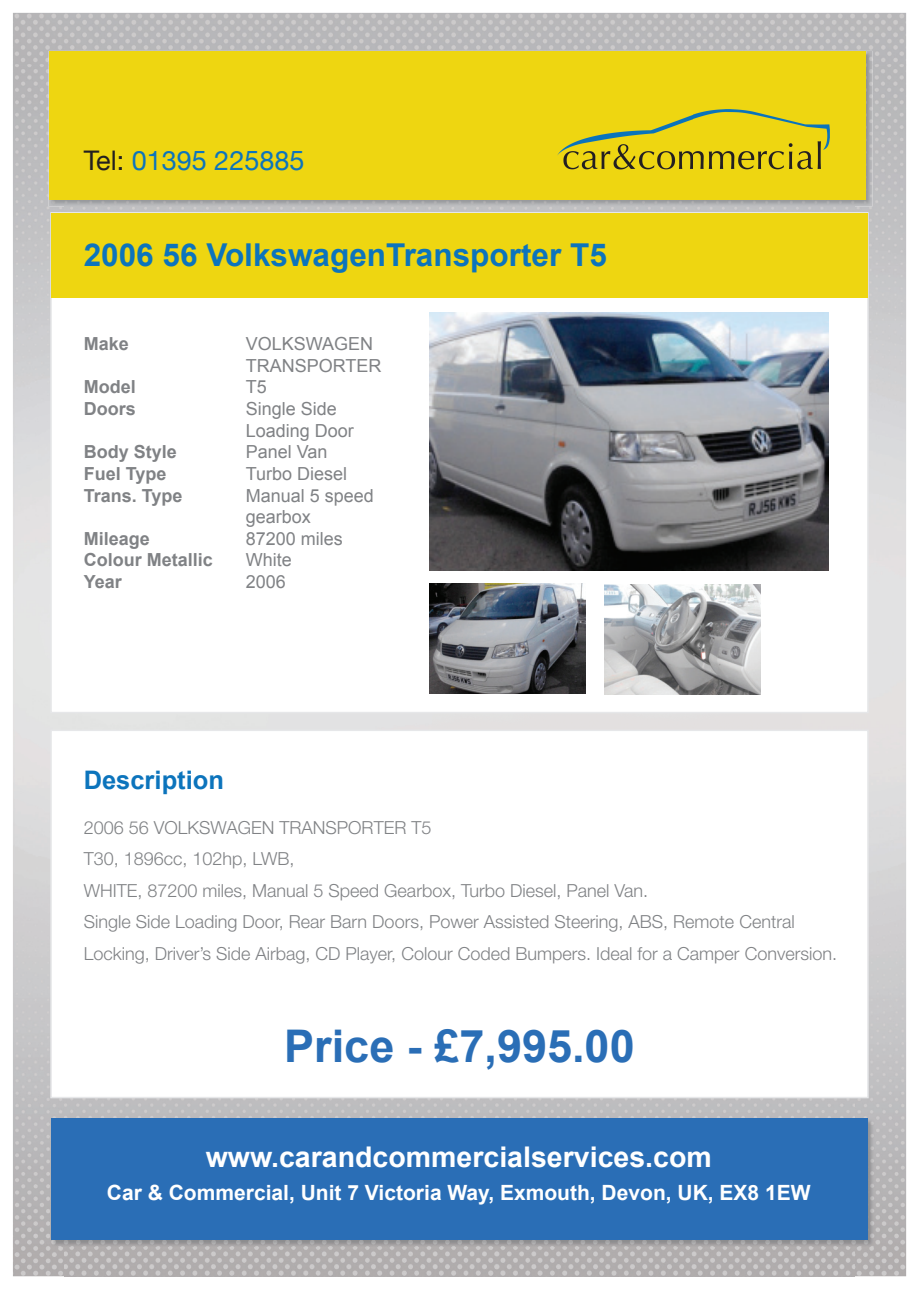
<style>
.page{position:relative;width:919px;height:1289px;background:#fff}
.page>*{position:absolute;margin:0;border:0;box-sizing:border-box;transform-origin:0 0}
.t1{font:700 45px "Arial";color:#2a6eb6}
.t2{font:700 31.5px "Arial";color:#0c74bc}
.t3{font:700 28.5px "Arial";color:#fff}
.t4{font:27px "Helvetica Neue";color:#0c74bc}
.t5{font:700 25.5px "Arial";color:#0c74bc}
.t6{font:700 21px "Arial";color:#fff}
.t7{font:300 18px/31.5px "Helvetica Neue";color:#808285}
.t8{font:18px/21.6px "Arial";color:#808285}
.t9{font:700 18px "Arial";color:#808285}
.s1{color:#231f20}
</style>
<div class="page">
<img style="left:13px;top:13px;width:893px;height:52px">
<img style="left:13px;top:65px;width:52px;height:1211px">
<img style="left:854px;top:65px;width:52px;height:1211px">
<img style="left:65px;top:206px;width:789px;height:912px">
<img style="left:65px;top:1246px;width:789px;height:30px">
<div style="left:50px;top:729px;width:818px;height:369px;background:#fff;border:2px solid #e6e7e9"></div>
<div style="left:50px;top:212px;width:818px;height:501px;background:#fff;border:2px solid #e6e7e9"></div>
<img style="left:51px;top:1118px;width:823px;height:128px">
<div style="left:51px;top:1118px;width:816px;height:121px;background:#2a6eb6"></div>
<div style="left:51px;top:213px;width:816px;height:63px;background:#eed611"></div>
<div style="left:51px;top:234px;width:816px;height:64px;background:#eed611"></div>
<img style="left:49px;top:51px;width:823px;height:155px">
<div style="left:49px;top:51px;width:816px;height:149px;background:#eed611"></div>
<img style="left:429px;top:313px;width:399px;height:257px">
<img style="left:558px;top:110px;width:271px;height:60px">
<img style="left:429px;top:583px;width:156px;height:110px">
<img style="left:604px;top:584px;width:156px;height:110px">
<h3 class="t4" style="left:84px;top:145px;width:222px"><span class="s1">Tel:</span> 01395 225885</h3>
<h2 class="t2" style="left:84px;top:237px;width:524px">2006 56 VolkswagenTransporter T5</h2>
<p class="t9" style="left:84px;top:334px;width:47px">Make</p>
<p class="t8" style="left:246px;top:333px;width:137px">VOLKSWAGEN<br>TRANSPORTER</p>
<p class="t9" style="left:84px;top:377px;width:54px">Model</p>
<p class="t8" style="left:246px;top:376px;width:23px">T5</p>
<p class="t9" style="left:84px;top:398px;width:54px">Doors</p>
<p class="t8" style="left:246px;top:398px;width:110px">Single Side<br>Loading Door</p>
<p class="t9" style="left:84px;top:442px;width:95px">Body Style</p>
<p class="t8" style="left:246px;top:441px;width:83px">Panel Van</p>
<p class="t9" style="left:84px;top:463px;width:84px">Fuel Type</p>
<p class="t8" style="left:246px;top:463px;width:103px">Turbo Diesel</p>
<p class="t9" style="left:84px;top:485px;width:100px">Trans. Type</p>
<p class="t8" style="left:246px;top:484px;width:130px">Manual 5 speed gearbox</p>
<p class="t9" style="left:84px;top:528px;width:68px">Mileage</p>
<p class="t8" style="left:246px;top:527px;width:99px">87200 miles</p>
<p class="t9" style="left:84px;top:550px;width:131px">Colour Metallic</p>
<p class="t8" style="left:246px;top:549px;width:48px">White</p>
<p class="t9" style="left:84px;top:571px;width:40px">Year</p>
<p class="t8" style="left:246px;top:571px;width:42px">2006</p>
<h3 class="t5" style="left:84px;top:766px;width:142px">Description</h3>
<p class="t7" style="left:84px;top:811px;width:754px">2006 56 VOLKSWAGEN TRANSPORTER T5<br>T30, 1896cc, 102hp, LWB,<br>WHITE, 87200 miles, Manual 5 Speed Gearbox, Turbo Diesel, Panel Van.<br>Single Side Loading Door, Rear Barn Doors, Power Assisted Steering, ABS, Remote Central Locking, Driver’s Side Airbag, CD Player, Colour Coded Bumpers. Ideal for a Camper Conversion.</p>
<h1 class="t1" style="left:284px;top:1021px;width:352px">Price - £7,995.00</h1>
<h3 class="t3" style="left:206px;top:1141px;width:507px">www.carandcommercialservices.com</h3>
<p class="t6" style="left:107px;top:1180px;width:705px">Car &amp; Commercial, Unit 7 Victoria Way, Exmouth, Devon, UK, EX8 1EW</p>
</div>
